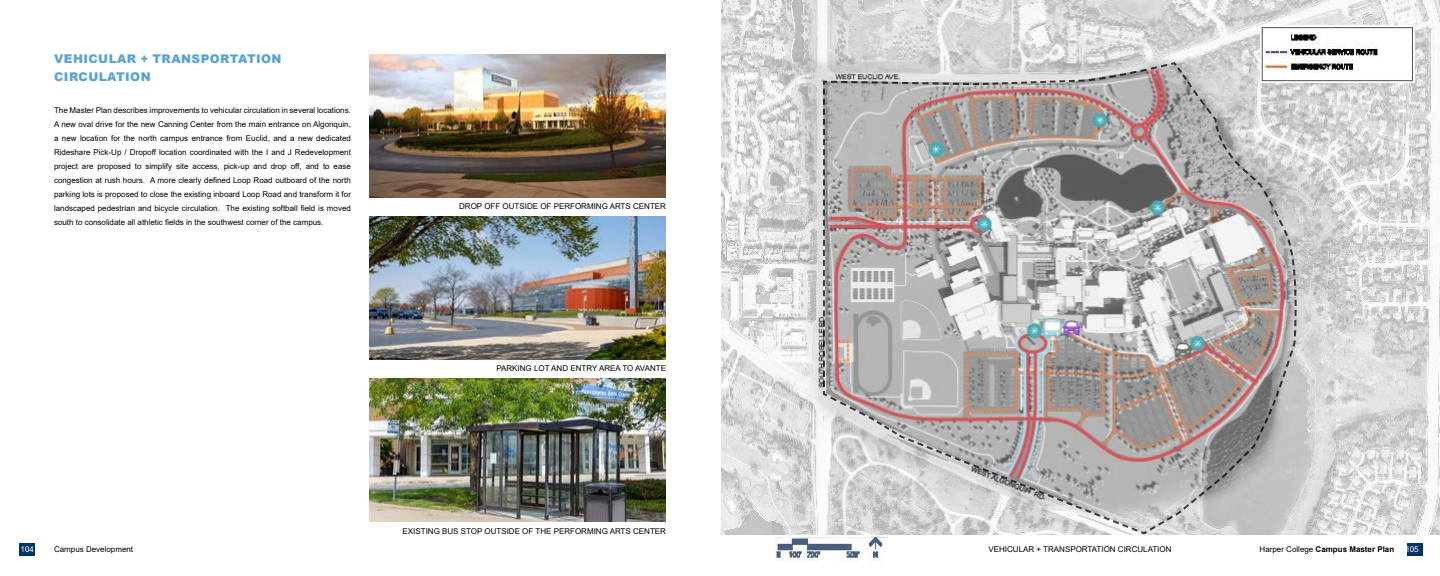
<style>
.page{position:relative;width:1440px;height:576px;background:#fff}
.page>*{position:absolute;margin:0;border:0;box-sizing:border-box;transform-origin:0 0}
.t1{font:900 12px/18px "Arial";letter-spacing:.035em;color:#5aa3d2}
.t2{font:8px/14px "Arial";color:#000;text-align:justify}
.t3{font:700 8px "Arial";color:#000}
.t4{font:8px "Arial";color:#fff}
.s1{font-weight:400}
</style>
<div class="page">
<div style="left:20px;top:543px;width:15px;height:13px;background:#036"></div>
<div style="left:1407px;top:543px;width:15px;height:13px;background:#036"></div>
<img style="left:721px;top:0;width:719px;height:535px">
<img style="left:774px;top:538px;width:110px;height:23px">
<img style="left:1261px;top:26px;width:154px;height:56px">
<img style="left:369px;top:54px;width:297px;height:144px">
<img style="left:369px;top:216px;width:297px;height:144px">
<img style="left:369px;top:378px;width:297px;height:144px">
<svg style="left:822px;top:62px;width:475px;height:473px;background:#b5b0af"></svg>
<h1 class="t1" style="left:54px;top:49px;width:229px">VEHICULAR + TRANSPORTATION<br>CIRCULATION</h1>
<p class="t2" style="left:54px;top:103px;width:298px">The Master Plan describes improvements to vehicular circulation in several locations.<br>A new oval drive for the new Canning Center from the main entrance on Algonquin, a new location for the north campus entrance from Euclid, and a new dedicated Rideshare Pick-Up / Dropoff location coordinated with the I and J Redevelopment project are proposed to simplify site access, pick-up and drop off, and to ease congestion at rush hours. A more clearly defined Loop Road outboard of the north parking lots is proposed to close the existing inboard Loop Road and transform it for landscaped pedestrian and bicycle circulation. The existing softball field is moved south to consolidate all athletic fields in the southwest corner of the campus.</p>
<p class="t2" style="left:459px;top:199px;width:208px">DROP OFF OUTSIDE OF PERFORMING ARTS CENTER</p>
<p class="t2" style="left:496px;top:361px;width:171px">PARKING LOT AND ENTRY AREA TO AVANTE</p>
<p class="t2" style="left:403px;top:524px;width:265px">EXISTING BUS STOP OUTSIDE OF THE PERFORMING ARTS CENTER</p>
<p class="t2" style="left:988px;top:542px;width:185px">VEHICULAR + TRANSPORTATION CIRCULATION</p>
<p class="t4" style="left:21px;top:543px;width:15px">104</p>
<p class="t2" style="left:54px;top:542px;width:81px">Campus Development</p>
<p class="t3" style="left:1260px;top:543px;width:136px"><span class="s1">Harper College</span> Campus Master Plan</p>
<p class="t4" style="left:1405px;top:543px;width:15px">105</p>
</div>
